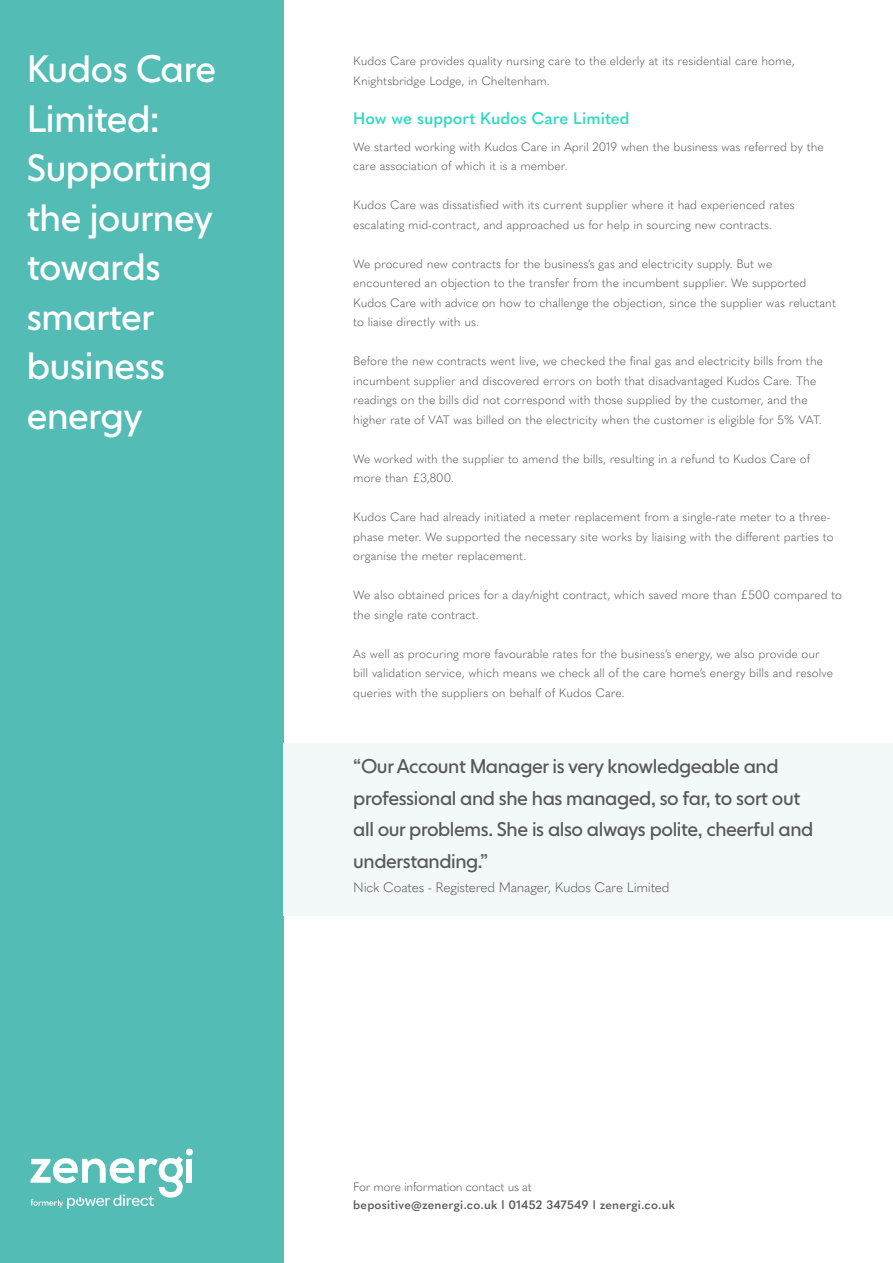
<style>
.page{position:relative;width:893px;height:1263px;background:#fff}
.page>*{position:absolute;margin:0;border:0;box-sizing:border-box;transform-origin:0 0}
.t1{font:37.5px/49.5px "NEXT Book";letter-spacing:-.01em;color:#fff}
.t2{font:19.5px/31.5px "NEXT Book";letter-spacing:-.02em;color:#595959}
.t3{font:600 16.5px "Quasimoda";color:#2ed9c3}
.t4{font:300 13.5px "Quasimoda";letter-spacing:-.02em;color:#595959}
.t5{font:300 12px/19.5px "Quasimoda";color:#595959}
.t6{font:600 12px "Quasimoda";letter-spacing:.02em;color:#595959}
.t7{font:300 12px "Quasimoda";letter-spacing:-.02em;color:#595959}
</style>
<div class="page">
<div style="left:0;top:0;width:283px;height:1263px;background:#52bcb5"></div>
<div style="left:283px;top:743px;width:610px;height:172px;background:#f2f9f8"></div>
<svg style="left:30px;top:1149px;width:163px;height:60px"></svg>
<h1 class="t1" style="left:27px;top:45px;width:191px">Kudos Care<br>Limited:<br>Supporting the journey towards smarter business energy</h1>
<p class="t5" style="left:353px;top:51px;width:443px">Kudos Care provides quality nursing care to the elderly at its residential care home,<br>Knightsbridge Lodge, in Cheltenham.</p>
<h3 class="t3" style="left:353px;top:105px;width:278px">How we support Kudos Care Limited</h3>
<p class="t5" style="left:353px;top:136px;width:472px">We started working with Kudos Care in April 2019 when the business was referred by the care association of which it is a member.</p>
<p class="t5" style="left:353px;top:195px;width:443px">Kudos Care was dissatisfied with its current supplier where it had experienced rates escalating mid-contract, and approached us for help in sourcing new contracts.</p>
<p class="t5" style="left:353px;top:253px;width:484px">We procured new contracts for the business’s gas and electricity supply. But we encountered an objection to the transfer from the incumbent supplier. We supported Kudos Care with advice on how to challenge the objection, since the supplier was reluctant to liaise directly with us.</p>
<p class="t5" style="left:353px;top:351px;width:471px">Before the new contracts went live, we checked the final gas and electricity bills from the incumbent supplier and discovered errors on both that disadvantaged Kudos Care. The readings on the bills did not correspond with those supplied by the customer, and the higher rate of VAT was billed on the electricity when the customer is eligible for 5% VAT.</p>
<p class="t5" style="left:353px;top:448px;width:458px">We worked with the supplier to amend the bills, resulting in a refund to Kudos Care of more than £3,800.</p>
<p class="t5" style="left:353px;top:507px;width:482px">Kudos Care had already initiated a meter replacement from a single-rate meter to a three&shy;phase meter. We supported the necessary site works by liaising with the different parties to organise the meter replacement.</p>
<p class="t5" style="left:353px;top:585px;width:490px">We also obtained prices for a day/night contract, which saved more than £500 compared to the single rate contract.</p>
<p class="t5" style="left:353px;top:643px;width:481px">As well as procuring more favourable rates for the business’s energy, we also provide our bill validation service, which means we check all of the care home’s energy bills and resolve queries with the suppliers on behalf of Kudos Care.</p>
<h2 class="t2" style="left:353px;top:751px;width:462px">“Our Account Manager is very knowledgeable and professional and she has managed, so far, to sort out all our problems. She is also always polite, cheerful and understanding.”</h2>
<p class="t4" style="left:353px;top:876px;width:318px">Nick Coates - Registered Manager, Kudos Care Limited</p>
<p class="t7" style="left:353px;top:1177px;width:180px">For more information contact us at</p>
<p class="t6" style="left:353px;top:1195px;width:323px">bepositive@zenergi.co.uk l 01452 347549 l zenergi.co.uk</p>
</div>
